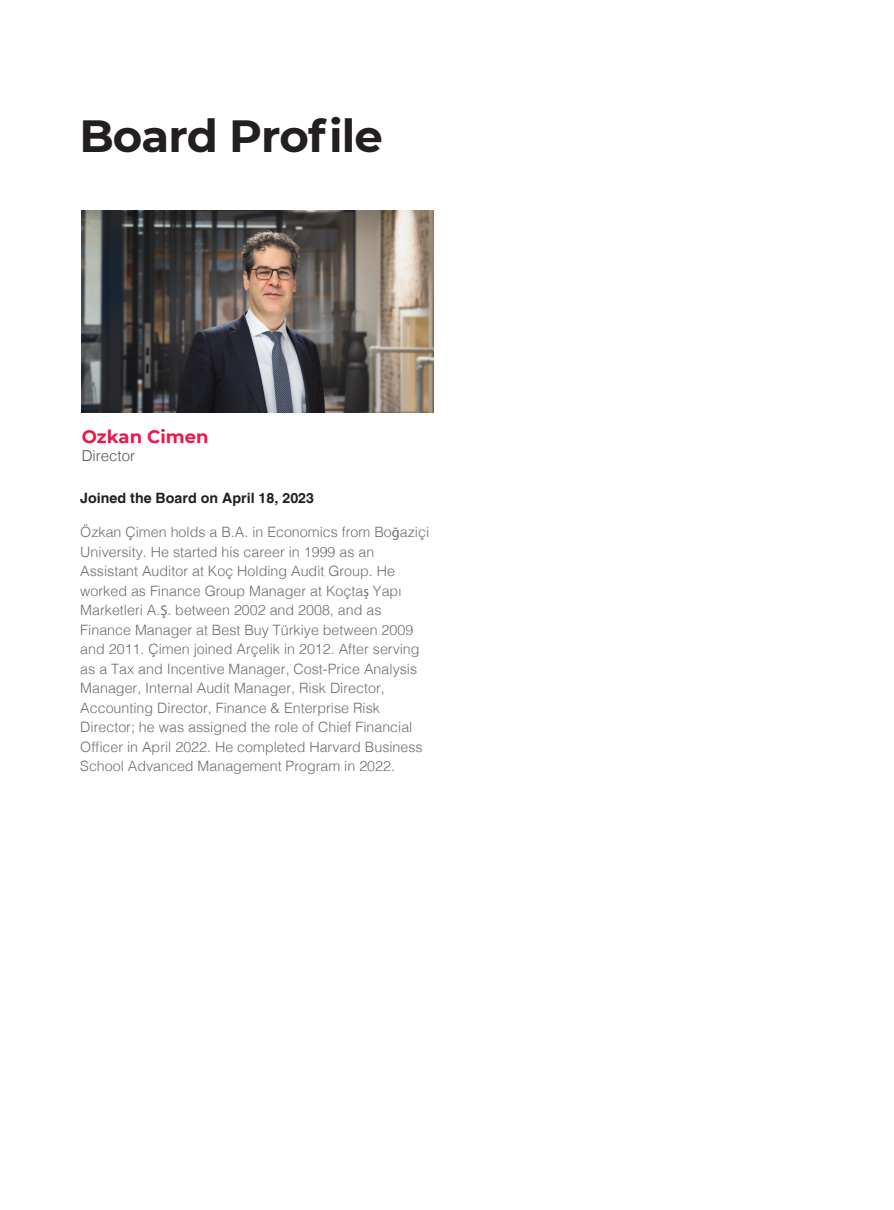
<style>
.page{position:relative;width:894px;height:1210px;background:#fff}
.page>*{position:absolute;margin:0;border:0;box-sizing:border-box;transform-origin:0 0}
.t1{font:700 45px "Montserrat";letter-spacing:-.02em;color:#231f20}
.t2{font:700 18px "Montserrat";color:#ed164b}
.t3{font:300 15px "Helvetica";color:#535453}
.t4{font:300 14.25px/19.5px "Helvetica";color:#6d6e71}
.t5{font:700 14.25px "Helvetica";color:#231f20}
.s1{font-family:"Myriad Pro";font-weight:400}
</style>
<div class="page">
<img style="left:82px;top:211px;width:351px;height:202px">
<h1 class="t1" style="left:79px;top:103px;width:305px">Board Profile</h1>
<p class="t2" style="left:82px;top:429px;width:128px">Ozkan Cimen</p>
<p class="t3" style="left:82px;top:448px;width:55px">Director</p>
<p class="t5" style="left:80px;top:492px;width:235px">Joined the Board on April 18, 2023</p>
<p class="t4" style="left:80px;top:523px;width:350px">÷zkan «imen holds a B.A. in Economics from Bo<span class="s1">ğ</span>aziÁi University. He started his career in 1999 as an Assistant Auditor at KoÁ Holding Audit Group. He worked as Finance Group Manager at KoÁta<span class="s1">ş</span> Yapı Marketleri A.<span class="s1">Ş</span>. between 2002 and 2008, and as Finance Manager at Best Buy Türkiye between 2009 and 2011. «imen joined ArÁelik in 2012. After serving as a Tax and Incentive Manager, Cost-Price Analysis Manager, Internal Audit Manager, Risk Director, Accounting Director, Finance &amp; Enterprise Risk Director; he was assigned the role of Chief Financial Officer in April 2022. He completed Harvard Business School Advanced Management Program in 2022.</p>
</div>
